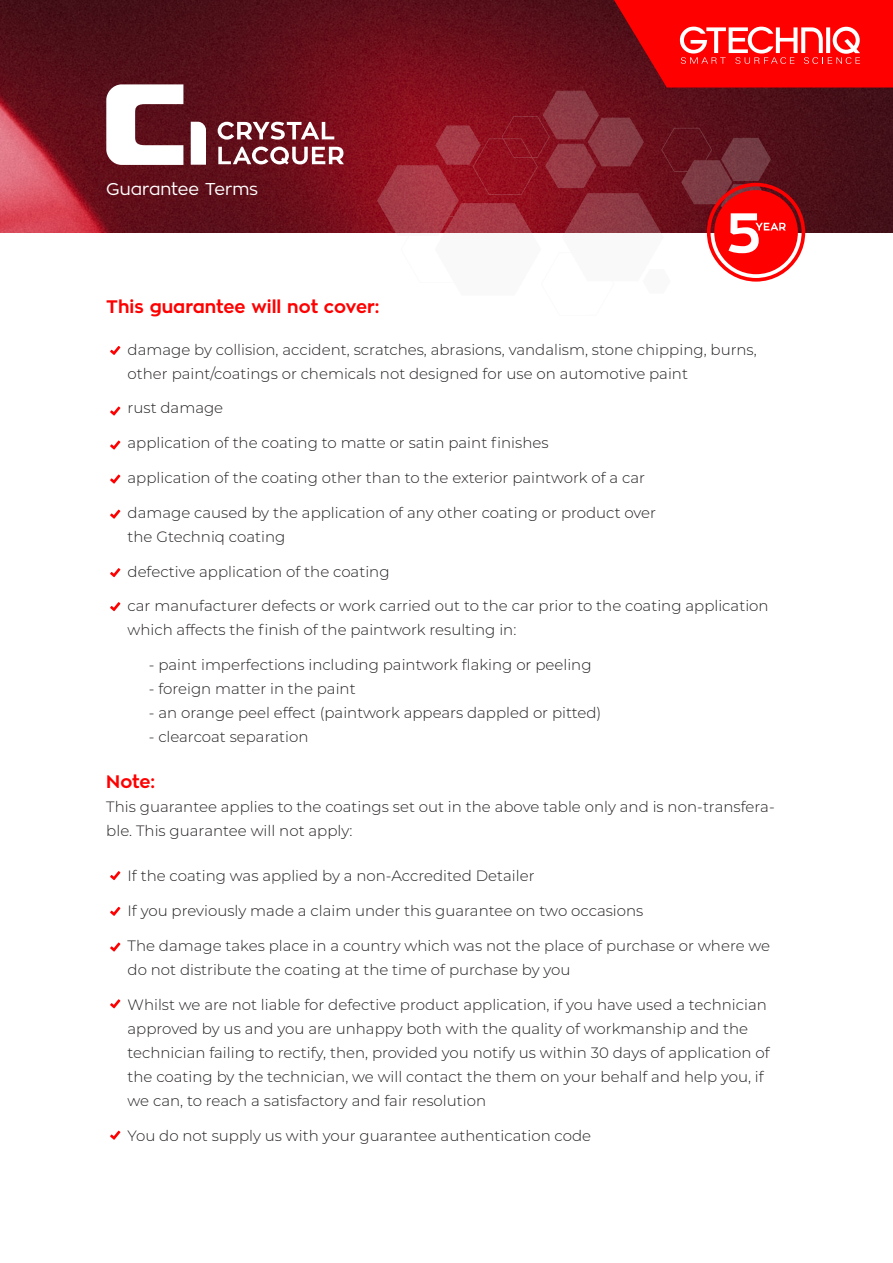
<style>
.page{position:relative;width:893px;height:1263px;background:#fff}
.page>*{position:absolute;margin:0;border:0;box-sizing:border-box;transform-origin:0 0}
.t1{font:700 18px "Zona Pro";color:#fe0000}
.t2{font:16.95px "Zona Pro";color:#fff}
.t3{font:300 15px/24px "Montserrat";color:#231f20}
</style>
<div class="page">
<img style="left:0;top:0;width:377px;height:232px">
<svg style="left:218px;top:122px;width:116px;height:18px"></svg>
<svg style="left:218px;top:147px;width:126px;height:18px"></svg>
<svg style="left:191px;top:122px;width:15px;height:43px"></svg>
<svg style="left:106px;top:84px;width:77px;height:81px"></svg>
<svg style="left:110px;top:346px;width:10px;height:9px"></svg>
<svg style="left:110px;top:406px;width:10px;height:10px"></svg>
<svg style="left:110px;top:440px;width:10px;height:10px"></svg>
<svg style="left:110px;top:474px;width:10px;height:10px"></svg>
<svg style="left:110px;top:510px;width:10px;height:9px"></svg>
<svg style="left:110px;top:568px;width:10px;height:9px"></svg>
<svg style="left:110px;top:602px;width:10px;height:9px"></svg>
<svg style="left:110px;top:871px;width:10px;height:9px"></svg>
<svg style="left:110px;top:907px;width:10px;height:9px"></svg>
<svg style="left:110px;top:942px;width:10px;height:9px"></svg>
<svg style="left:110px;top:999px;width:10px;height:9px"></svg>
<svg style="left:110px;top:1131px;width:10px;height:9px"></svg>
<svg style="left:377px;top:0;width:516px;height:282px"></svg>
<p class="t2" style="left:106px;top:178px;width:154px">Guarantee Terms</p>
<p class="t1" style="left:106px;top:294px;width:275px">This guarantee will not cover:</p>
<p class="t3" style="left:128px;top:337px;width:631px">damage by collision, accident, scratches, abrasions, vandalism, stone chipping, burns, other paint/coatings or chemicals not designed for use on automotive paint</p>
<p class="t3" style="left:128px;top:395px;width:97px">rust damage</p>
<p class="t3" style="left:128px;top:430px;width:423px">application of the coating to matte or satin paint finishes</p>
<p class="t3" style="left:128px;top:465px;width:519px">application of the coating other than to the exterior paintwork of a car</p>
<p class="t3" style="left:128px;top:500px;width:530px">damage caused by the application of any other coating or product over</p>
<p class="t3" style="left:128px;top:524px;width:159px">the Gtechniq coating</p>
<p class="t3" style="left:128px;top:559px;width:264px">defective application of the coating</p>
<p class="t3" style="left:128px;top:593px;width:643px">car manufacturer defects or work carried out to the car prior to the coating application which affects the finish of the paintwork resulting in:</p>
<p class="t3" style="left:149px;top:652px;width:444px">- paint imperfections including paintwork flaking or peeling</p>
<p class="t3" style="left:149px;top:676px;width:208px">- foreign matter in the paint</p>
<p class="t3" style="left:149px;top:700px;width:454px">- an orange peel effect (paintwork appears dappled or pitted)</p>
<p class="t3" style="left:149px;top:724px;width:161px">- clearcoat separation</p>
<p class="t1" style="left:106px;top:770px;width:50px">Note:</p>
<p class="t3" style="left:106px;top:794px;width:670px">This guarantee applies to the coatings set out in the above table only and is non-transfera&shy;ble. This guarantee will not apply:</p>
<p class="t3" style="left:128px;top:863px;width:408px">If the coating was applied by a non-Accredited Detailer</p>
<p class="t3" style="left:128px;top:898px;width:517px">If you previously made a claim under this guarantee on two occasions</p>
<p class="t3" style="left:128px;top:933px;width:644px">The damage takes place in a country which was not the place of purchase or where we do not distribute the coating at the time of purchase by you</p>
<p class="t3" style="left:128px;top:992px;width:641px">Whilst we are not liable for defective product application, if you have used a technician</p>
<p class="t3" style="left:128px;top:1016px;width:622px">approved by us and you are unhappy both with the quality of workmanship and the</p>
<p class="t3" style="left:128px;top:1040px;width:644px">technician failing to rectify, then, provided you notify us within 30 days of application of the coating by the technician, we will contact the them on your behalf and help you, if we can, to reach a satisfactory and fair resolution</p>
<p class="t3" style="left:128px;top:1123px;width:465px">You do not supply us with your guarantee authentication code</p>
</div>
